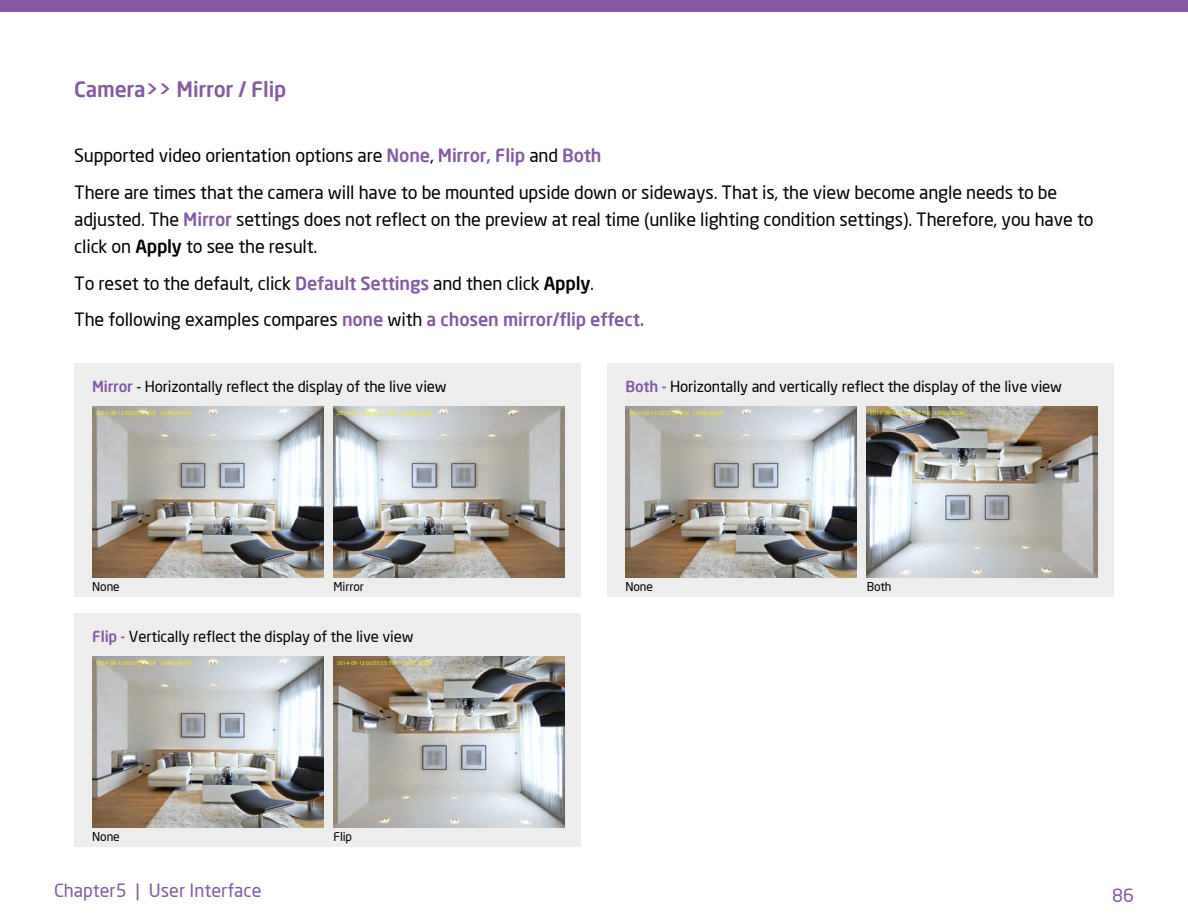
<style>
.page{position:relative;width:1188px;height:918px;background:#fff}
.page>*{position:absolute;margin:0;border:0;box-sizing:border-box;transform-origin:0 0}
.t1{font:500 21px "Neo Sans";letter-spacing:-.01em;color:#845aa2}
.t2{font:18px/27px "Neo Sans";letter-spacing:-.01em;color:#000}
.t3{font:18px "Neo Sans";color:#845aa2}
.t4{font:15px "Neo Sans";letter-spacing:-.01em;color:#000}
.t5{font:12px "Neo Sans";letter-spacing:-.01em;color:#000}
.t6{font:5.25px "Neo Sans";letter-spacing:-.01em;color:#fff200}
.s1{font-weight:500;color:#845aa2}
.s2{font-weight:500}
</style>
<div class="page">
<div style="left:0;top:0;width:1188px;height:11px;background:#845aa2"></div>
<div style="left:74px;top:364px;width:506px;height:233px;background:#ededee"></div>
<div style="left:608px;top:364px;width:506px;height:233px;background:#ededee"></div>
<div style="left:74px;top:614px;width:506px;height:233px;background:#ededee"></div>
<img style="left:92px;top:406px;width:231px;height:171px">
<img style="left:333px;top:406px;width:231px;height:171px">
<img style="left:626px;top:406px;width:231px;height:171px">
<img style="left:867px;top:406px;width:231px;height:171px">
<img style="left:92px;top:656px;width:231px;height:171px">
<img style="left:333px;top:656px;width:231px;height:171px">
<p class="t1" style="left:74px;top:76px;width:213px">Camera&gt;&gt; Mirror / Flip</p>
<p class="t2" style="left:74px;top:142px;width:529px">Supported video orientation options are <span class="s1">None</span>, <span class="s1">Mirror, Flip</span> and <span class="s1">Both</span></p>
<p class="t2" style="left:74px;top:179px;width:1021px">There are times that the camera will have to be mounted upside down or sideways. That is, the view become angle needs to be adjusted. The <span class="s1">Mirror</span> settings does not reflect on the preview at real time (unlike lighting condition settings). Therefore, you have to click on <span class="s2">Apply</span> to see the result.</p>
<p class="t2" style="left:74px;top:269px;width:521px">To reset to the default, click <span class="s1">Default Settings</span> and then click <span class="s2">Apply</span>.</p>
<p class="t2" style="left:74px;top:306px;width:572px">The following examples compares <span class="s1">none</span> with <span class="s1">a chosen mirror/flip effect.</span></p>
<p class="t4" style="left:92px;top:377px;width:356px"><span class="s1">Mirror</span> - Horizontally reflect the display of the live view</p>
<p class="t4" style="left:626px;top:377px;width:438px"><span class="s1">Both -</span> Horizontally and vertically reflect the display of the live view</p>
<p class="t6" style="left:96px;top:410px;width:97px">2014-08-12 02:07:25 TUE LIVING ROOM</p>
<p class="t6" style="left:337px;top:410px;width:97px">2014-08-12 02:07:25 TUE LIVING ROOM</p>
<p class="t6" style="left:629px;top:410px;width:97px">2014-08-12 02:07:25 TUE LIVING ROOM</p>
<p class="t6" style="left:870px;top:410px;width:97px">2014-08-12 02:07:25 TUE LIVING ROOM</p>
<p class="t5" style="left:334px;top:579px;width:32px">Mirror</p>
<p class="t5" style="left:867px;top:579px;width:26px">Both</p>
<p class="t5" style="left:92px;top:579px;width:29px">None</p>
<p class="t5" style="left:626px;top:579px;width:29px">None</p>
<p class="t4" style="left:92px;top:627px;width:323px"><span class="s1">Flip -</span> Vertically reflect the display of the live view</p>
<p class="t6" style="left:96px;top:660px;width:97px">2014-08-12 02:07:25 TUE LIVING ROOM</p>
<p class="t6" style="left:337px;top:660px;width:97px">2014-08-12 02:07:25 TUE LIVING ROOM</p>
<p class="t5" style="left:92px;top:829px;width:29px">None</p>
<p class="t5" style="left:334px;top:829px;width:20px">Flip</p>
<p class="t3" style="left:54px;top:880px;width:209px">Chapter5 | User Interface</p>
<p class="t3" style="left:1112px;top:885px;width:23px">86</p>
</div>
